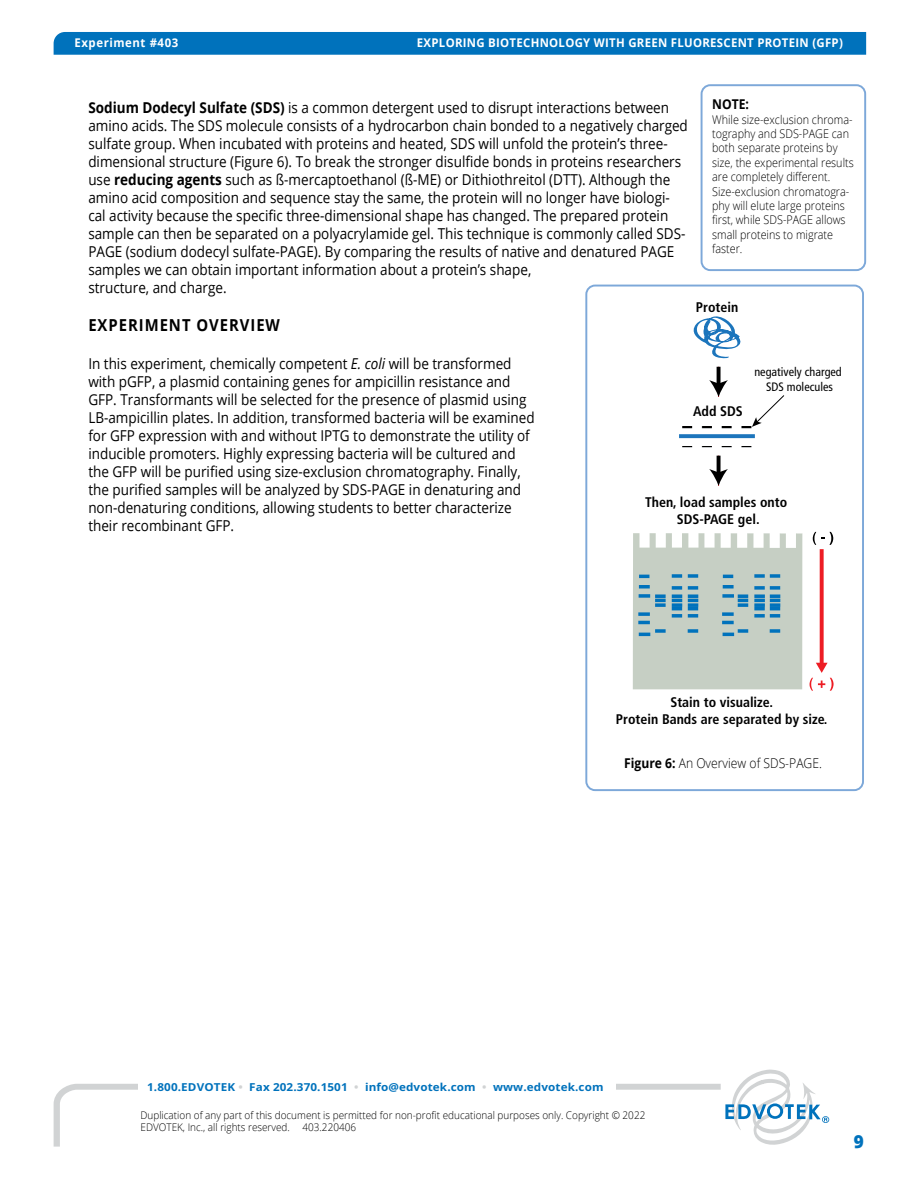
<style>
.page{position:relative;width:918px;height:1188px;background:#fff}
.page>*{position:absolute;margin:0;border:0;box-sizing:border-box;transform-origin:0 0}
.t1{font:800 18px "Open Sans";color:#0072bc;scale:.95 1}
.t2{font:700 16.5px "Open Sans";letter-spacing:.065em;color:#000;scale:.9 1}
.t3{font:15px/18px "Open Sans";color:#000;scale:.9 1}
.t4{font:700 condensed 13.95px/16.8px "Frutiger";color:#000;text-align:center}
.t5{font:300 13.5px "Open Sans";color:#000;scale:.9 1}
.t6{font:700 13.5px "Open Sans";color:#000;scale:.9 1}
.t7{font:condensed 12.15px/14.7px "Frutiger";color:#000;text-align:center}
.t8{font:300 12px/14.4px "Open Sans";color:#000;scale:.9 1}
.t9{font:700 12px "Open Sans";letter-spacing:.025em;color:#fff;scale:.95 1}
.t10{font:700 12px "Open Sans";letter-spacing:.05em;color:#fff;scale:.95 1}
.t11{font:700 10.95px "Open Sans";letter-spacing:.01em;color:#0072bc;scale:1.06 1}
.t12{font:300 10.5px/12.6px "Open Sans";color:#000;scale:.95 1}
.s1{font-weight:700}
.s2{font-style:italic}
.s3{color:#d1d3d4}
</style>
<div class="page">
<div style="left:701px;top:84px;width:165px;height:187px;border:2px solid #7da8d9;border-radius:9px"></div>
<div style="left:585px;top:285px;width:279px;height:506px;border:2px solid #7da8d9;border-radius:9px"></div>
<svg style="left:813px;top:532px;width:20px;height:13px"></svg>
<svg style="left:633px;top:533px;width:169px;height:156px"></svg>
<svg style="left:754px;top:614px;width:11px;height:4px"></svg>
<svg style="left:820px;top:549px;width:4px;height:114px"></svg>
<svg style="left:810px;top:663px;width:24px;height:28px"></svg>
<svg style="left:693px;top:316px;width:48px;height:43px"></svg>
<svg style="left:679px;top:434px;width:76px;height:4px"></svg>
<img style="left:682px;top:427px;width:70px;height:1px">
<img style="left:682px;top:446px;width:70px;height:1px">
<svg style="left:752px;top:395px;width:33px;height:32px"></svg>
<svg style="left:717px;top:367px;width:4px;height:13px"></svg>
<svg style="left:709px;top:380px;width:19px;height:17px"></svg>
<svg style="left:717px;top:456px;width:4px;height:13px"></svg>
<svg style="left:709px;top:469px;width:19px;height:17px"></svg>
<svg style="left:54px;top:1083px;width:667px;height:64px"></svg>
<div style="left:138px;top:1076px;width:478px;height:21px;background:#fff"></div>
<svg style="left:725px;top:1070px;width:104px;height:75px"></svg>
<div style="left:221px;top:1136px;width:506px;height:25px;background:#fff"></div>
<div style="left:54px;top:32px;width:812px;height:23px;background:#0072bc"></div>
<p class="t10" style="left:75px;top:34px;width:111px">Experiment #403</p>
<p class="t9" style="left:417px;top:34px;width:450px">EXPLORING BIOTECHNOLOGY WITH GREEN FLUORESCENT PROTEIN (GFP)</p>
<p class="t6" style="left:712px;top:95px;width:42px">NOTE:</p>
<p class="t8" style="left:712px;top:112px;width:159px">While size-exclusion chroma&shy;tography and SDS-PAGE can both separate proteins by size, the experimental results are completely different.<br>Size-exclusion chromatogra&shy;phy will elute large proteins first, while SDS-PAGE allows small proteins to migrate faster.</p>
<p class="t3" style="left:88px;top:98px;width:668px"><span class="s1">Sodium Dodecyl Sulfate (SDS)</span> is a common detergent used to disrupt interactions between amino acids. The SDS molecule consists of a hydrocarbon chain bonded to a negatively charged sulfate group. When incubated with proteins and heated, SDS will unfold the protein’s three&shy;dimensional structure (Figure 6). To break the stronger disulfide bonds in proteins researchers use <span class="s1">reducing agents</span> such as ß-mercaptoethanol (ß-ME) or Dithiothreitol (DTT). Although the amino acid composition and sequence stay the same, the protein will no longer have biologi&shy;cal activity because the specific three-dimensional shape has changed. The prepared protein sample can then be separated on a polyacrylamide gel. This technique is commonly called SDS-PAGE (sodium dodecyl sulfate-PAGE). By comparing the results of native and denatured PAGE samples we can obtain important information about a protein’s shape,<br>structure, and charge.</p>
<p class="t2" style="left:88px;top:313px;width:214px">EXPERIMENT OVERVIEW</p>
<p class="t3" style="left:88px;top:354px;width:497px">In this experiment, chemically competent <span class="s2">E. coli</span> will be transformed with pGFP, a plasmid containing genes for ampicillin resistance and GFP. Transformants will be selected for the presence of plasmid using LB-ampicillin plates. In addition, transformed bacteria will be examined for GFP expression with and without IPTG to demonstrate the utility of inducible promoters. Highly expressing bacteria will be cultured and the GFP will be purified using size-exclusion chromatography. Finally, the purified samples will be analyzed by SDS-PAGE in denaturing and non-denaturing conditions, allowing students to better characterize their recombinant GFP.</p>
<p class="t4" style="left:696px;top:298px;width:44px">Protein</p>
<p class="t7" style="left:754px;top:365px;width:89px">negatively charged<br>SDS molecules</p>
<p class="t4" style="left:693px;top:402px;width:51px">Add SDS</p>
<p class="t4" style="left:645px;top:494px;width:144px">Then, load samples onto<br>SDS-PAGE gel.</p>
<p class="t4" style="left:616px;top:694px;width:213px">Stain to visualize.<br>Protein Bands are separated by size.</p>
<p class="t5" style="left:624px;top:754px;width:221px"><span class="s1">Figure 6:</span> An Overview of SDS-PAGE.</p>
<p class="t11" style="left:147px;top:1079px;width:432px">1.800.EDVOTEK <span class="s3">•</span> Fax 202.370.1501 <span class="s3">•</span> info@edvotek.com <span class="s3">•</span> www.edvotek.com</p>
<p class="t12" style="left:141px;top:1108px;width:533px">Duplication of any part of this document is permitted for non-profit educational purposes only. Copyright © 2022<br>EDVOTEK, Inc., all rights reserved. 403.220406</p>
<p class="t1" style="left:854px;top:1128px;width:12px">9</p>
</div>
